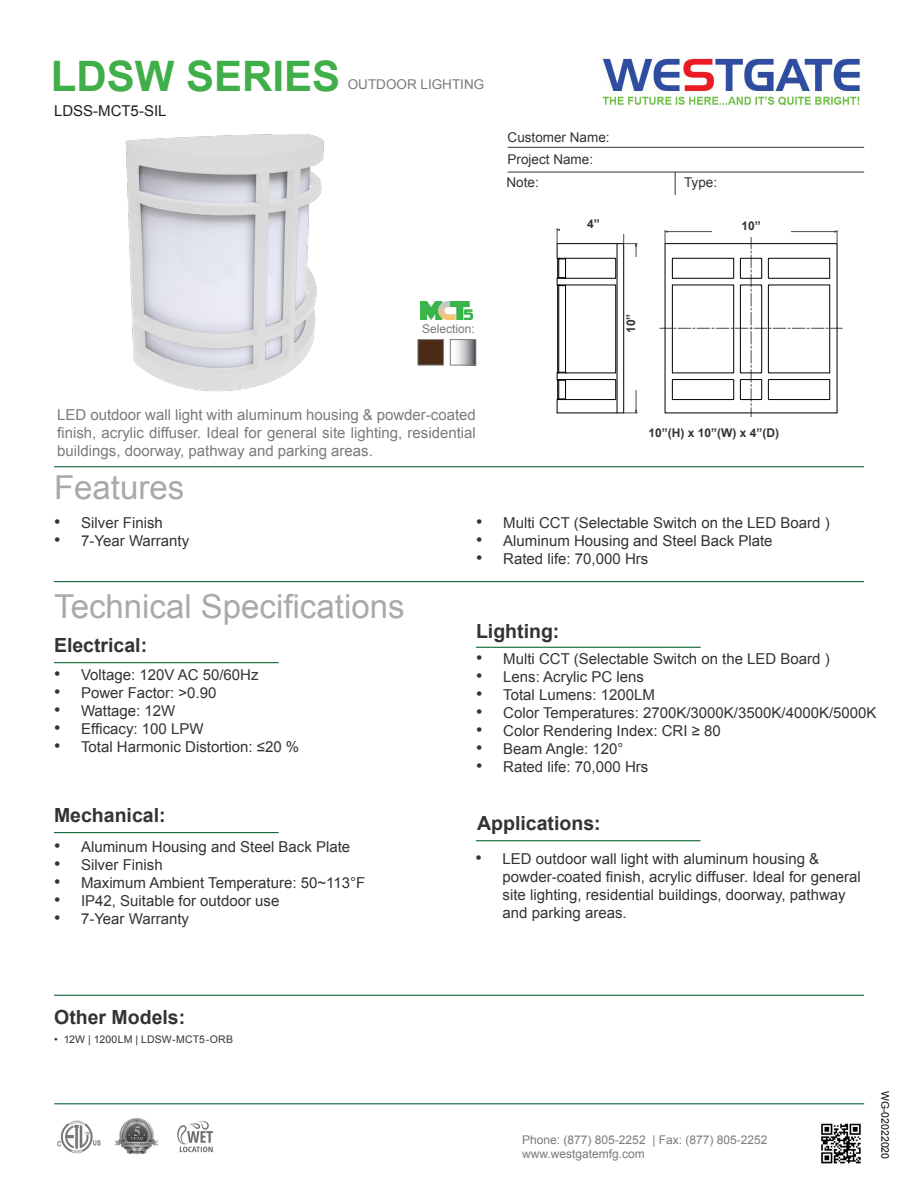
<style>
.page{position:relative;width:918px;height:1188px;background:#fff}
.page>*{position:absolute;margin:0;border:0;box-sizing:border-box;transform-origin:0 0}
.t1{font:700 42px "Arial";color:#40ae49}
.t2{font:33px "Arial";color:#a8a9ad}
.t3{font:700 19.5px "Arial";color:#333}
.t4{font:15px/18px "Arial";color:#333}
.t5{font:15px "Arial";color:#323332}
.t6{font:15px/18px "Arial";color:#787a7d;text-align:justify}
.t7{font:15px "Arial";color:#231f20}
.t8{font:13.5px "Arial";color:#333}
.t9{font:13.5px "Arial";color:#787a7d}
.t10{font:12px "Arial";color:#787a7d}
.t11{font:700 12px "Arial";color:#333}
.t12{font:10.5px "Arial";letter-spacing:.015em;color:#333}
.t13{font:10.5px "Arial";color:#040503}
.s1{font-size:18px}
</style>
<div class="page">
<hr style="left:54px;top:466px;width:810px;height:1px;background:#0d6736">
<hr style="left:508px;top:147px;width:356px;height:1px;background:#333">
<svg style="left:675px;top:173px;width:1px;height:22px"></svg>
<hr style="left:508px;top:172px;width:356px;height:1px;background:#333">
<hr style="left:54px;top:581px;width:810px;height:1px;background:#0d6736">
<hr style="left:54px;top:662px;width:225px;height:1px;background:#0d6736">
<hr style="left:476px;top:647px;width:225px;height:1px;background:#0d6736">
<hr style="left:54px;top:832px;width:225px;height:1px;background:#0d6736">
<img style="left:602px;top:58px;width:258px;height:48px">
<hr style="left:54px;top:1103px;width:810px;height:1px;background:#0d6736">
<img style="left:821px;top:1123px;width:40px;height:41px">
<hr style="left:476px;top:840px;width:225px;height:1px;background:#0d6736">
<img style="left:57px;top:1120px;width:44px;height:33px">
<img style="left:115px;top:1118px;width:44px;height:37px">
<img style="left:125px;top:134px;width:199px;height:258px">
<hr style="left:557px;top:413px;width:67px;height:1px;background:#000">
<hr style="left:559px;top:399px;width:56px;height:1px;background:#000">
<hr style="left:559px;top:379px;width:56px;height:1px;background:#000">
<hr style="left:559px;top:373px;width:56px;height:1px;background:#000">
<hr style="left:623px;top:244px;width:1px;height:169px;background:#000">
<hr style="left:617px;top:244px;width:1px;height:169px;background:#000">
<hr style="left:615px;top:286px;width:1px;height:86px;background:#000">
<hr style="left:565px;top:286px;width:1px;height:86px;background:#000">
<hr style="left:559px;top:286px;width:1px;height:86px;background:#000">
<hr style="left:557px;top:286px;width:1px;height:86px;background:#000">
<hr style="left:559px;top:285px;width:56px;height:1px;background:#000">
<hr style="left:559px;top:278px;width:56px;height:1px;background:#000">
<hr style="left:559px;top:258px;width:56px;height:1px;background:#000">
<hr style="left:557px;top:243px;width:67px;height:1px;background:#000">
<svg style="left:614px;top:371px;width:2px;height:29px"></svg>
<svg style="left:614px;top:258px;width:2px;height:28px"></svg>
<svg style="left:557px;top:371px;width:10px;height:42px"></svg>
<hr style="left:636px;top:246px;width:1px;height:164px;background:#4c4c4c">
<svg style="left:624px;top:410px;width:13px;height:4px"></svg>
<svg style="left:621px;top:234px;width:16px;height:12px"></svg>
<svg style="left:557px;top:228px;width:25px;height:58px"></svg>
<svg style="left:660px;top:230px;width:182px;height:186px"></svg>
<div style="left:712px;top:221px;width:79px;height:15px;background:#fff"></div>
<div style="left:561px;top:219px;width:65px;height:14px;background:#fff"></div>
<div style="left:626px;top:257px;width:18px;height:132px;background:#fff"></div>
<hr style="left:54px;top:995px;width:810px;height:1px;background:#0d6736">
<img style="left:421px;top:302px;width:52px;height:18px">
<div style="left:418px;top:339px;width:26px;height:26px;background:#4a2a14;border:1px solid #7f7f7f"></div>
<svg style="left:457px;top:341px;width:17px;height:22px"></svg>
<div style="left:450px;top:339px;width:26px;height:26px;border:1px solid #7f7f7f"></div>
<img style="left:177px;top:1120px;width:36px;height:33px">
<p class="t1" style="left:51px;top:48px;width:291px">LDSW SERIES</p>
<p class="t7" style="left:54px;top:101px;width:114px">LDSS-MCT5-SIL</p>
<p class="t9" style="left:348px;top:75px;width:138px">OUTDOOR LIGHTING</p>
<p class="t8" style="left:508px;top:128px;width:104px">Customer Name:</p>
<p class="t8" style="left:508px;top:150px;width:87px">Project Name:</p>
<p class="t8" style="left:507px;top:173px;width:34px">Note:</p>
<p class="t8" style="left:684px;top:173px;width:35px">Type:</p>
<p class="t11" style="left:587px;top:216px;width:14px">4”</p>
<p class="t11" style="left:741px;top:218px;width:21px">10”</p>
<p class="t10" style="left:422px;top:321px;width:54px">Selection:</p>
<p class="t6" style="left:57px;top:405px;width:420px">LED outdoor wall light with aluminum housing &amp; powder-coated finish, acrylic diffuser. Ideal for general site lighting, residential buildings, doorway, pathway and parking areas.</p>
<p class="t2" style="left:54px;top:466px;width:132px">Features</p>
<p class="t11" style="left:623px;top:333px;width:21px;rotate:-90deg">10”</p>
<p class="t11" style="left:649px;top:425px;width:132px">10”(H) x 10”(W) x 4”(D)</p>
<p class="t4" style="left:54px;top:514px;width:110px"><span class="s1">•</span> Silver Finish</p>
<p class="t4" style="left:54px;top:532px;width:137px"><span class="s1">•</span> 7-Year Warranty</p>
<p class="t2" style="left:54px;top:585px;width:352px">Technical Specifications</p>
<p class="t3" style="left:54px;top:632px;width:95px">Electrical:</p>
<p class="t4" style="left:54px;top:666px;width:206px"><span class="s1">•</span> Voltage: 120V AC 50/60Hz</p>
<p class="t4" style="left:54px;top:684px;width:164px"><span class="s1">•</span> Power Factor: &gt;0.90</p>
<p class="t4" style="left:54px;top:702px;width:123px"><span class="s1">•</span> Wattage: 12W</p>
<p class="t4" style="left:54px;top:720px;width:151px"><span class="s1">•</span> Efficacy: 100 LPW</p>
<p class="t5" style="left:54px;top:737px;width:247px"><span class="s1">•</span> Total Harmonic Distortion: ≤20 %</p>
<p class="t3" style="left:54px;top:802px;width:113px">Mechanical:</p>
<p class="t4" style="left:54px;top:838px;width:298px"><span class="s1">•</span> Aluminum Housing and Steel Back Plate</p>
<p class="t4" style="left:54px;top:856px;width:110px"><span class="s1">•</span> Silver Finish</p>
<p class="t4" style="left:54px;top:874px;width:313px"><span class="s1">•</span> Maximum Ambient Temperature: 50~113°F</p>
<p class="t4" style="left:54px;top:892px;width:227px"><span class="s1">•</span> IP42, Suitable for outdoor use</p>
<p class="t4" style="left:54px;top:910px;width:137px"><span class="s1">•</span> 7-Year Warranty</p>
<p class="t3" style="left:54px;top:1004px;width:133px">Other Models:</p>
<p class="t12" style="left:54px;top:1032px;width:180px">• 12W | 1200LM | LDSW-MCT5-ORB</p>
<p class="t4" style="left:476px;top:514px;width:355px"><span class="s1">•</span> Multi CCT (Selectable Switch on the LED Board )</p>
<p class="t4" style="left:476px;top:532px;width:298px"><span class="s1">•</span> Aluminum Housing and Steel Back Plate</p>
<p class="t4" style="left:476px;top:550px;width:174px"><span class="s1">•</span> Rated life: 70,000 Hrs</p>
<p class="t3" style="left:476px;top:618px;width:85px">Lighting:</p>
<p class="t4" style="left:476px;top:650px;width:355px"><span class="s1">•</span> Multi CCT (Selectable Switch on the LED Board )</p>
<p class="t5" style="left:476px;top:667px;width:169px"><span class="s1">•</span> Lens: Acrylic PC lens</p>
<p class="t5" style="left:476px;top:685px;width:180px"><span class="s1">•</span> Total Lumens: 1200LM</p>
<p class="t5" style="left:476px;top:703px;width:402px"><span class="s1">•</span> Color Temperatures: 2700K/3000K/3500K/4000K/5000K</p>
<p class="t5" style="left:476px;top:721px;width:246px"><span class="s1">•</span> Color Rendering Index: CRI ≥ 80</p>
<p class="t5" style="left:476px;top:739px;width:149px"><span class="s1">•</span> Beam Angle: 120°</p>
<p class="t4" style="left:476px;top:758px;width:174px"><span class="s1">•</span> Rated life: 70,000 Hrs</p>
<p class="t3" style="left:477px;top:810px;width:125px">Applications:</p>
<p class="t4" style="left:503px;top:850px;width:360px;text-indent:-27px"><span class="s1">•</span> LED outdoor wall light with aluminum housing &amp; powder-coated finish, acrylic diffuser. Ideal for general site lighting, residential buildings, doorway, pathway and parking areas.</p>
<p class="t10" style="left:522px;top:1132px;width:247px">Phone: (877) 805-2252 | Fax: (877) 805-2252</p>
<p class="t10" style="left:522px;top:1146px;width:124px">www.westgatemfg.com</p>
<p class="t13" style="left:892px;top:1091px;width:70px;rotate:90deg">WG-02022020</p>
</div>
